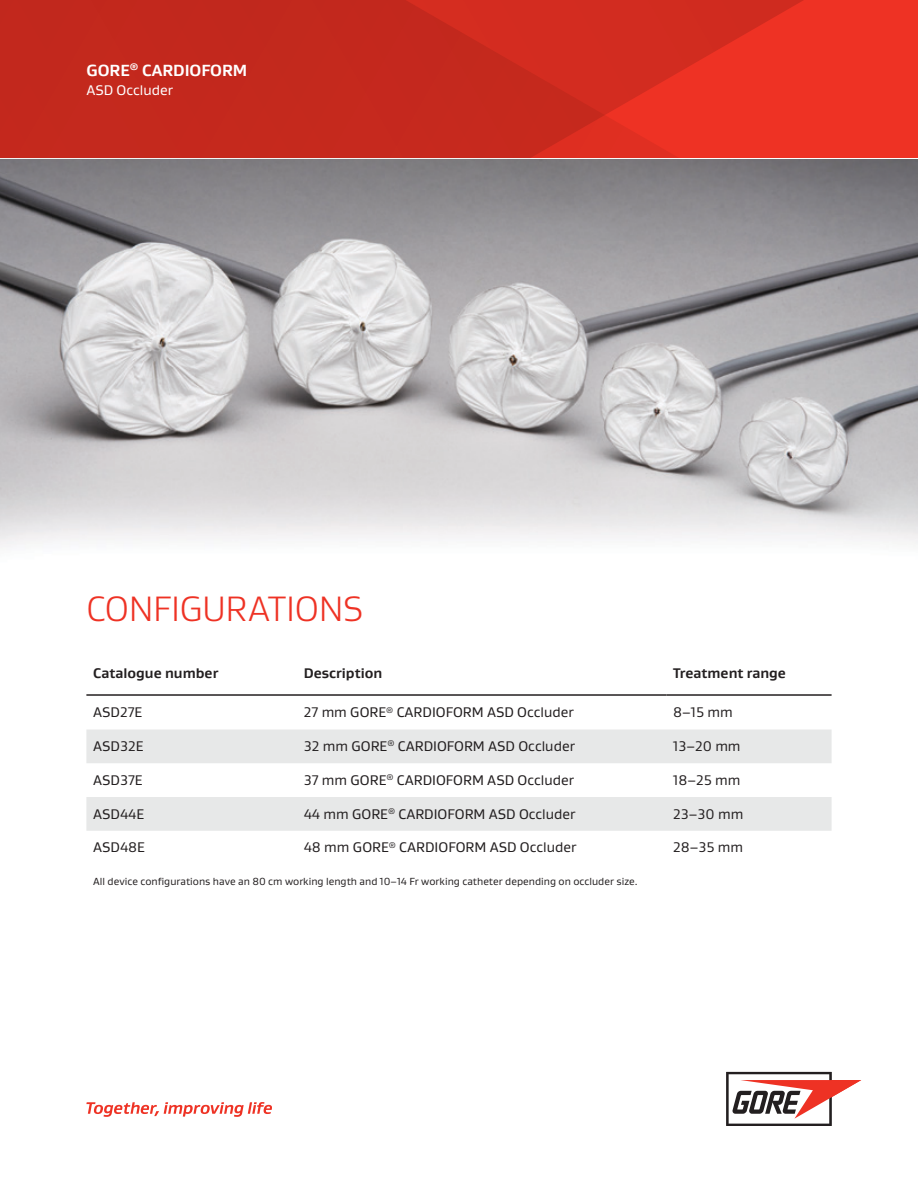
<style>
.page{position:relative;width:918px;height:1188px;background:#fff}
.page>*{position:absolute;margin:0;border:0;box-sizing:border-box;transform-origin:0 0}
.t1{font:300 36px "Gore Gustan";letter-spacing:-.01em;color:#ee3224}
.t2{font:700 16.5px "Gore Gustan";color:#fff}
.t3{font:14.25px "Gore Gustan";color:#231f20}
.t4{font:700 14.25px "Gore Gustan";color:#231f20}
.t5{font:14.25px "Gore Gustan";color:#fff}
.t6{font:10.5px "Gore Gustan";color:#231f20}
</style>
<div class="page">
<img style="left:0;top:158px;width:918px;height:389px">
<div style="left:0;top:0;width:918px;height:158px;background:#ee3224"></div>
<svg style="left:0;top:0;width:804px;height:158px"></svg>
<svg style="left:86px;top:730px;width:746px;height:101px;fill:#e7e8e8"></svg>
<hr style="left:86px;top:694px;width:211px;height:2px;background:#231f20">
<hr style="left:297px;top:694px;width:369px;height:2px;background:#231f20">
<hr style="left:666px;top:694px;width:166px;height:2px;background:#231f20">
<svg style="left:86px;top:1102px;width:186px;height:15px"></svg>
<svg style="left:726px;top:1072px;width:135px;height:54px"></svg>
<p class="t2" style="left:86px;top:59px;width:162px">GORE<sup>®</sup> CARDIOFORM</p>
<p class="t5" style="left:86px;top:81px;width:88px">ASD Occluder</p>
<h1 class="t1" style="left:86px;top:586px;width:278px">CONFIGURATIONS</h1>
<p class="t4" style="left:93px;top:663px;width:127px">Catalogue number</p>
<p class="t4" style="left:304px;top:663px;width:80px">Description</p>
<p class="t4" style="left:673px;top:663px;width:114px">Treatment range</p>
<p class="t3" style="left:93px;top:703px;width:51px">ASD27E</p>
<p class="t3" style="left:304px;top:703px;width:272px">27 mm GORE<sup>®</sup> CARDIOFORM ASD Occluder</p>
<p class="t3" style="left:673px;top:703px;width:61px">8–15 mm</p>
<p class="t3" style="left:93px;top:737px;width:52px">ASD32E</p>
<p class="t3" style="left:304px;top:737px;width:273px">32 mm GORE<sup>®</sup> CARDIOFORM ASD Occluder</p>
<p class="t3" style="left:673px;top:737px;width:69px">13–20 mm</p>
<p class="t3" style="left:93px;top:771px;width:51px">ASD37E</p>
<p class="t3" style="left:304px;top:771px;width:272px">37 mm GORE<sup>®</sup> CARDIOFORM ASD Occluder</p>
<p class="t3" style="left:673px;top:771px;width:69px">18–25 mm</p>
<p class="t3" style="left:93px;top:805px;width:53px">ASD44E</p>
<p class="t3" style="left:304px;top:805px;width:273px">44 mm GORE<sup>®</sup> CARDIOFORM ASD Occluder</p>
<p class="t3" style="left:673px;top:805px;width:72px">23–30 mm</p>
<p class="t3" style="left:93px;top:838px;width:53px">ASD48E</p>
<p class="t3" style="left:304px;top:838px;width:274px">48 mm GORE<sup>®</sup> CARDIOFORM ASD Occluder</p>
<p class="t3" style="left:673px;top:838px;width:72px">28–35 mm</p>
<p class="t6" style="left:93px;top:875px;width:546px">All device configurations have an 80 cm working length and 10–14 Fr working catheter depending on occluder size.</p>
</div>
